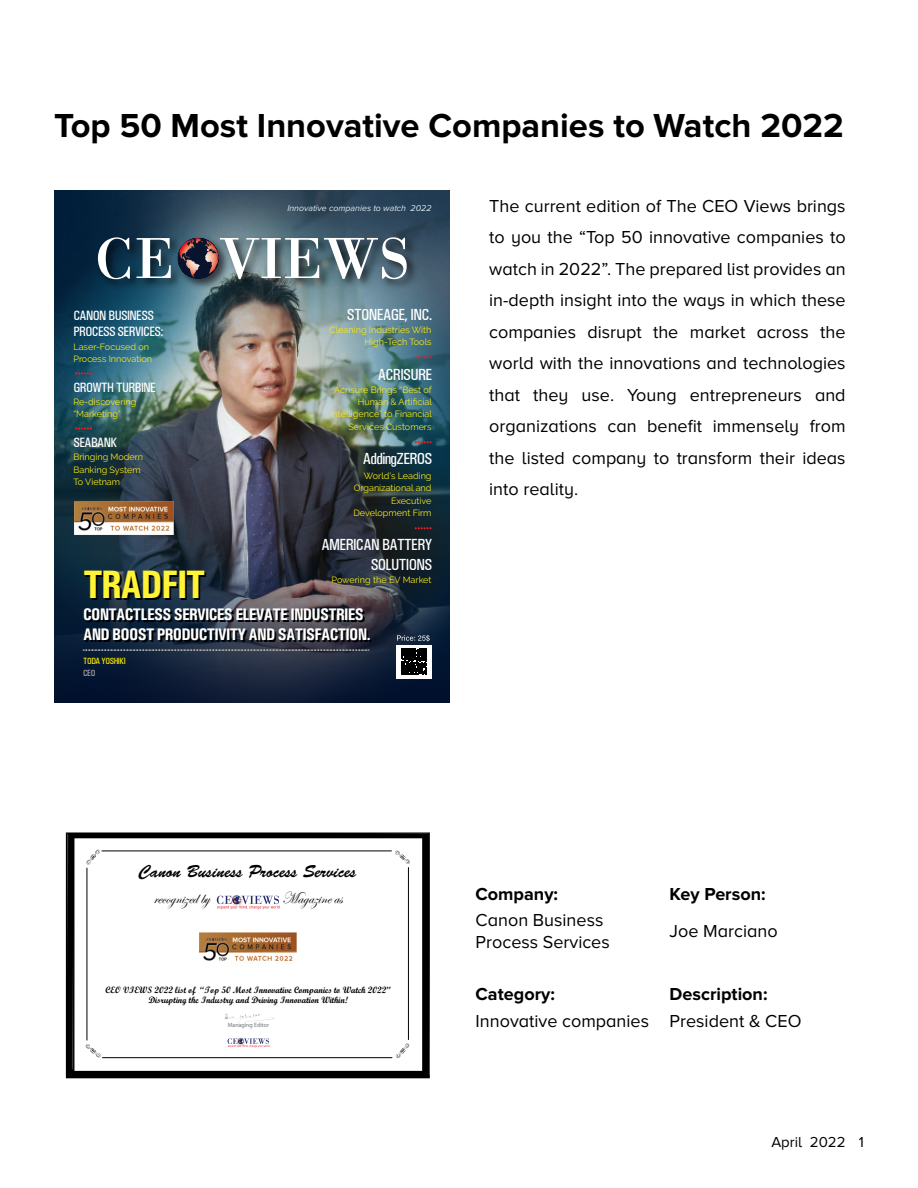
<style>
.page{position:relative;width:918px;height:1188px;background:#fff}
.page>*{position:absolute;margin:0;border:0;box-sizing:border-box;transform-origin:0 0}
.t1{font:700 condensed 39.75px "Univers";letter-spacing:-.04em;color:#fff335}
.t2{font:700 34.5px "Proxima Nova";color:#000}
.t3{font:18px/31.5px "Proxima Nova A";color:#000;text-align:justify}
.t4{font:700 18px "Proxima Nova";color:#000}
.t5{font:17.4px "Brush Script Std";color:#000;scale:.96 1}
.t6{font:700 condensed 16.8px/20.1px "Univers";letter-spacing:-.04em;color:#fff}
.t7{font:16.65px "Edwardian Script ITC";color:#000;scale:.95 1}
.t8{font:500 condensed 16.2px/20.1px "Univers";letter-spacing:-.04em;color:#fff;text-align:right}
.t9{font:15px "Proxima Nova A";color:#000}
.t10{font:500 condensed 13.5px/16.4px "Univers";letter-spacing:-.04em;color:#fff}
.t11{font:9.15px/10.2px "Script MT Bold";color:#000;text-align:center;scale:.96 1}
.t12{font:9px/12.3px "Raleway";color:#f9e915;text-align:right}
.t13{font:500 condensed 9px "Univers";letter-spacing:-.04em;color:#fff101}
.t14{font:500 condensed 9px "Univers";color:#adadad}
.t15{font:italic 8.85px "Proxima Nova A";color:#dae7ee}
.t16{font:6.15px "Myriad Pro";color:#717677;scale:.96 1}
</style>
<div class="page">
<img style="left:55px;top:191px;width:395px;height:363px">
<img style="left:54px;top:284px;width:148px;height:225px">
<img style="left:92px;top:232px;width:329px;height:62px">
<svg style="left:98px;top:237px;width:32px;height:42px"></svg>
<svg style="left:137px;top:237px;width:270px;height:42px"></svg>
<svg style="left:55px;top:554px;width:395px;height:148px;background:#212d41"></svg>
<svg style="left:83px;top:650px;width:286px;height:1px"></svg>
<svg style="left:415px;top:441px;width:17px;height:2px"></svg>
<svg style="left:415px;top:527px;width:17px;height:2px"></svg>
<svg style="left:415px;top:356px;width:17px;height:2px"></svg>
<svg style="left:75px;top:372px;width:17px;height:2px"></svg>
<svg style="left:75px;top:427px;width:17px;height:2px"></svg>
<img style="left:70px;top:499px;width:107px;height:35px">
<div style="left:396px;top:645px;width:36px;height:33px;background:#fff"></div>
<svg style="left:401px;top:649px;width:26px;height:25px"></svg>
<svg style="left:397px;top:635px;width:33px;height:6px"></svg>
<svg style="left:66px;top:832px;width:364px;height:246px"></svg>
<svg style="left:429px;top:917px;width:1px;height:159px"></svg>
<svg style="left:72px;top:911px;width:1px;height:160px"></svg>
<svg style="left:67px;top:832px;width:1px;height:160px"></svg>
<svg style="left:395px;top:850px;width:16px;height:14px"></svg>
<svg style="left:396px;top:1043px;width:14px;height:16px"></svg>
<svg style="left:85px;top:1044px;width:16px;height:14px"></svg>
<svg style="left:86px;top:849px;width:14px;height:16px"></svg>
<hr style="left:102px;top:851px;width:289px;height:1px;background:#000">
<hr style="left:102px;top:1057px;width:290px;height:1px;background:#000">
<hr style="left:408px;top:868px;width:1px;height:172px;background:#000">
<hr style="left:87px;top:868px;width:1px;height:172px;background:#000">
<svg style="left:271px;top:832px;width:159px;height:2px"></svg>
<img style="left:223px;top:1013px;width:51px;height:13px">
<img style="left:234px;top:1036px;width:14px;height:13px">
<svg style="left:228px;top:1038px;width:41px;height:10px"></svg>
<img style="left:229px;top:893px;width:16px;height:2px">
<svg style="left:217px;top:895px;width:63px;height:14px"></svg>
<img style="left:196px;top:930px;width:104px;height:34px">
<h2 class="t2" style="left:54px;top:106px;width:791px">Top 50 Most Innovative Companies to Watch 2022</h2>
<p class="t10" style="left:73px;top:307px;width:92px">CANON BUSINESS<br>PROCESS SERVICES:</p>
<p class="t12" style="left:73px;top:340px;width:80px;text-align:left">Laser-Focused on<br>Process Innovation</p>
<p class="t10" style="left:73px;top:379px;width:84px">GROWTH TURBINE</p>
<p class="t12" style="left:73px;top:396px;width:65px;text-align:left">Re-discovering “Marketing”</p>
<p class="t10" style="left:73px;top:434px;width:45px">SEABANK</p>
<p class="t12" style="left:73px;top:451px;width:71px;text-align:left">Bringing Modern<br>Banking System<br>To Vietnam</p>
<p class="t15" style="left:287px;top:204px;width:146px">Innovative companies to watch 2022</p>
<p class="t8" style="left:347px;top:305px;width:87px">STONEAGE, INC.</p>
<p class="t12" style="left:330px;top:324px;width:103px">Cleaning Industries With<br>High-Tech Tools</p>
<p class="t8" style="left:378px;top:364px;width:56px">ACRISURE</p>
<p class="t12" style="left:330px;top:383px;width:103px">Acrisure Brings “Best of<br>Human &amp; Artificial<br>Intelligence” to Financial<br>Services Customers</p>
<p class="t8" style="left:363px;top:448px;width:71px">AddingZEROS</p>
<p class="t12" style="left:354px;top:470px;width:80px">World’s Leading<br>Organizational and<br>Executive<br>Development Firm</p>
<p class="t8" style="left:321px;top:535px;width:112px">AMERICAN BATTERY<br>SOLUTIONS</p>
<p class="t12" style="left:332px;top:573px;width:102px">Powering the EV Market</p>
<h1 class="t1" style="left:83px;top:560px;width:124px">TRADFIT</h1>
<p class="t6" style="left:83px;top:604px;width:289px">CONTACTLESS SERVICES ELEVATE INDUSTRIES<br>AND BOOST PRODUCTIVITY AND SATISFACTION.</p>
<p class="t13" style="left:83px;top:655px;width:44px">TODA YOSHIKI</p>
<p class="t14" style="left:83px;top:668px;width:14px">CEO</p>
<p class="t3" style="left:489px;top:190px;width:358px">The current edition of The CEO Views brings to you the “Top 50 innovative companies to watch in 2022”. The prepared list provides an in-depth insight into the ways in which these companies disrupt the market across the world with the innovations and technologies that they use. Young entrepreneurs and organizations can benefit immensely from the listed company to transform their ideas into reality.</p>
<p class="t5" style="left:139px;top:862px;width:228px">Canon Business Process Services</p>
<p class="t7" style="left:154px;top:889px;width:61px">recognized by</p>
<p class="t7" style="left:282px;top:889px;width:65px">Magazine as</p>
<p class="t11" style="left:106px;top:985px;width:298px">CEO VIEWS 2022 list of “Top 50 Most Innovative Companies to Watch 2022”<br>Disrupting the Industry and Driving Innovation Within!</p>
<p class="t16" style="left:228px;top:1021px;width:44px">Managing Editor</p>
<p class="t4" style="left:476px;top:884px;width:84px">Company:</p>
<p class="t4" style="left:670px;top:884px;width:97px">Key Person:</p>
<p class="t3" style="left:476px;top:909px;width:136px;line-height:21.6px">Canon Business<br>Process Services</p>
<p class="t3" style="left:670px;top:915px;width:110px">Joe Marciano</p>
<p class="t4" style="left:476px;top:984px;width:81px">Category:</p>
<p class="t4" style="left:670px;top:984px;width:99px">Description:</p>
<p class="t3" style="left:476px;top:1005px;width:327px">Innovative companies President &amp; CEO</p>
<p class="t9" style="left:771px;top:1134px;width:94px">April 2022 1</p>
</div>
